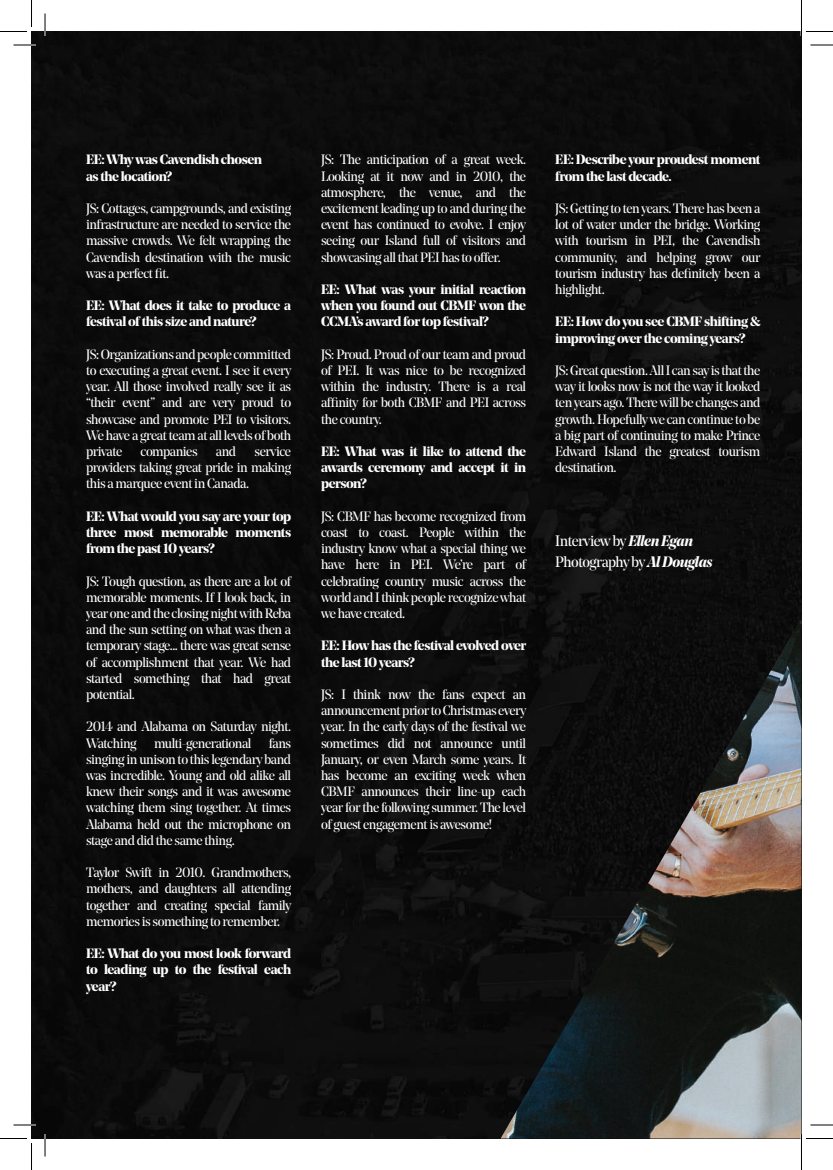
<style>
.page{position:relative;width:833px;height:1170px;background:#fff}
.page>*{position:absolute;margin:0;border:0;box-sizing:border-box;transform-origin:0 0}
.t1{font:15px/21px "Noe Display";letter-spacing:-.035em;color:#fff}
.t2{font:13.5px/16.2px "Noe Display";letter-spacing:-.035em;color:#fff;text-align:justify}
.t3{font:700 13.5px/16.2px "Noe Display";letter-spacing:-.035em;color:#fff}
.s1{font-weight:700;font-style:italic}
</style>
<div class="page">
<div style="left:32px;top:32px;width:769px;height:1106px;background:#0c0c0c"></div>
<img style="left:500px;top:618px;width:301px;height:520px">
<hr style="left:14px;top:44px;width:22px;height:2px;background:#fff">
<hr style="left:14px;top:1124px;width:22px;height:2px;background:#fff">
<hr style="left:44px;top:14px;width:2px;height:22px;background:#fff">
<hr style="left:44px;top:1134px;width:2px;height:22px;background:#fff">
<hr style="left:800px;top:14px;width:2px;height:22px;background:#fff">
<hr style="left:800px;top:1134px;width:2px;height:22px;background:#fff">
<svg style="left:14px;top:45px;width:22px;height:1px"></svg>
<svg style="left:810px;top:45px;width:22px;height:1px"></svg>
<svg style="left:14px;top:1125px;width:22px;height:1px"></svg>
<svg style="left:810px;top:1125px;width:22px;height:1px"></svg>
<svg style="left:45px;top:14px;width:1px;height:22px"></svg>
<svg style="left:45px;top:1134px;width:1px;height:22px"></svg>
<svg style="left:0;top:0;width:32px;height:32px"></svg>
<svg style="left:0;top:1138px;width:32px;height:32px"></svg>
<svg style="left:801px;top:0;width:31px;height:36px"></svg>
<svg style="left:801px;top:1134px;width:31px;height:36px"></svg>
<p class="t3" style="left:86px;top:151px;width:177px">EE: Why was Cavendish chosen as the location?</p>
<p class="t2" style="left:86px;top:200px;width:207px">JS: Cottages, campgrounds, and existing infrastructure are needed to service the massive crowds. We felt wrapping the Cavendish destination with the music was a perfect fit.</p>
<p class="t3" style="left:86px;top:297px;width:207px">EE: What does it take to produce a festival of this size and nature?</p>
<p class="t2" style="left:86px;top:346px;width:207px">JS: Organizations and people committed to executing a great event. I see it every year. All those involved really see it as “their event” and are very proud to showcase and promote PEI to visitors.<br>We have a great team at all levels of both private</p>
<p class="t2" style="left:140px;top:443px;width:59px">companies</p>
<p class="t2" style="left:216px;top:443px;width:22px">and</p>
<p class="t2" style="left:86px;top:443px;width:207px;text-indent:168px">service providers taking great pride in making this a marquee event in Canada.</p>
<p class="t3" style="left:86px;top:508px;width:207px;text-align:justify">EE: What would you say are your top three most memorable moments from the past 10 years?</p>
<p class="t2" style="left:86px;top:573px;width:207px">JS: Tough question, as there are a lot of memorable moments. If I look back, in year one and the closing night with Reba and the sun setting on what was then a temporary stage... there was great sense of accomplishment that year. We had started something that had great potential.</p>
<p class="t2" style="left:86px;top:718px;width:207px">2014 and Alabama on Saturday night.<br>Watching</p>
<p class="t2" style="left:154px;top:735px;width:99px">multi-generational</p>
<p class="t2" style="left:86px;top:735px;width:207px;text-indent:183px">fans singing in unison to this legendary band was incredible. Young and old alike all knew their songs and it was awesome watching them sing together. At times Alabama held out the microphone on stage and did the same thing.</p>
<p class="t2" style="left:86px;top:864px;width:207px">Taylor Swift in 2010. Grandmothers, mothers, and daughters all attending together and creating special family memories is something to remember.</p>
<p class="t3" style="left:86px;top:945px;width:207px;text-align:justify">EE: What do you most look forward to leading up to the festival each year?</p>
<p class="t2" style="left:321px;top:151px;width:207px">JS: The anticipation of a great week.<br>Looking at it now and in 2010, the atmosphere, the venue, and the excitement leading up to and during the event has continued to evolve. I enjoy seeing our Island full of visitors and showcasing all that PEI has to offer.</p>
<p class="t3" style="left:321px;top:281px;width:207px;text-align:justify">EE: What was your initial reaction when you found out CBMF won the CCMA’s award for top festival?</p>
<p class="t2" style="left:321px;top:346px;width:207px">JS: Proud. Proud of our team and proud of PEI. It was nice to be recognized within the industry. There is a real affinity for both CBMF and PEI across the country.</p>
<p class="t3" style="left:321px;top:443px;width:207px;text-align:justify">EE: What was it like to attend the awards ceremony and accept it in person?</p>
<p class="t2" style="left:321px;top:508px;width:207px">JS: CBMF has become recognized from coast to coast. People within the industry know what a special thing we have here in PEI. We’re part of celebrating country music across the world and I think people recognize what we have created.</p>
<p class="t3" style="left:321px;top:637px;width:207px">EE: How has the festival evolved over the last 10 years?</p>
<p class="t2" style="left:321px;top:686px;width:207px">JS: I think now the fans expect an announcement prior to Christmas every year. In the early days of the festival we sometimes did not announce until January, or even March some years. It has become an exciting week when CBMF announces their line-up each year for the following summer. The level of guest engagement is awesome!</p>
<p class="t3" style="left:555px;top:151px;width:207px">EE: Describe your proudest moment from the last decade.</p>
<p class="t2" style="left:555px;top:200px;width:207px">JS: Getting to ten years. There has been a lot of water under the bridge. Working with tourism in PEI, the Cavendish community, and helping grow our tourism industry has definitely been a highlight.</p>
<p class="t3" style="left:555px;top:313px;width:207px">EE: How do you see CBMF shifting &amp; improving over the coming years?</p>
<p class="t2" style="left:555px;top:362px;width:207px">JS: Great question. All I can say is that the way it looks now is not the way it looked ten years ago. There will be changes and growth. Hopefully we can continue to be a big part of continuing to make Prince Edward Island the greatest tourism destination.</p>
<p class="t1" style="left:555px;top:530px;width:159px">Interview by <span class="s1">Ellen Egan<br></span>Photography by <span class="s1">Al Douglas</span></p>
</div>
